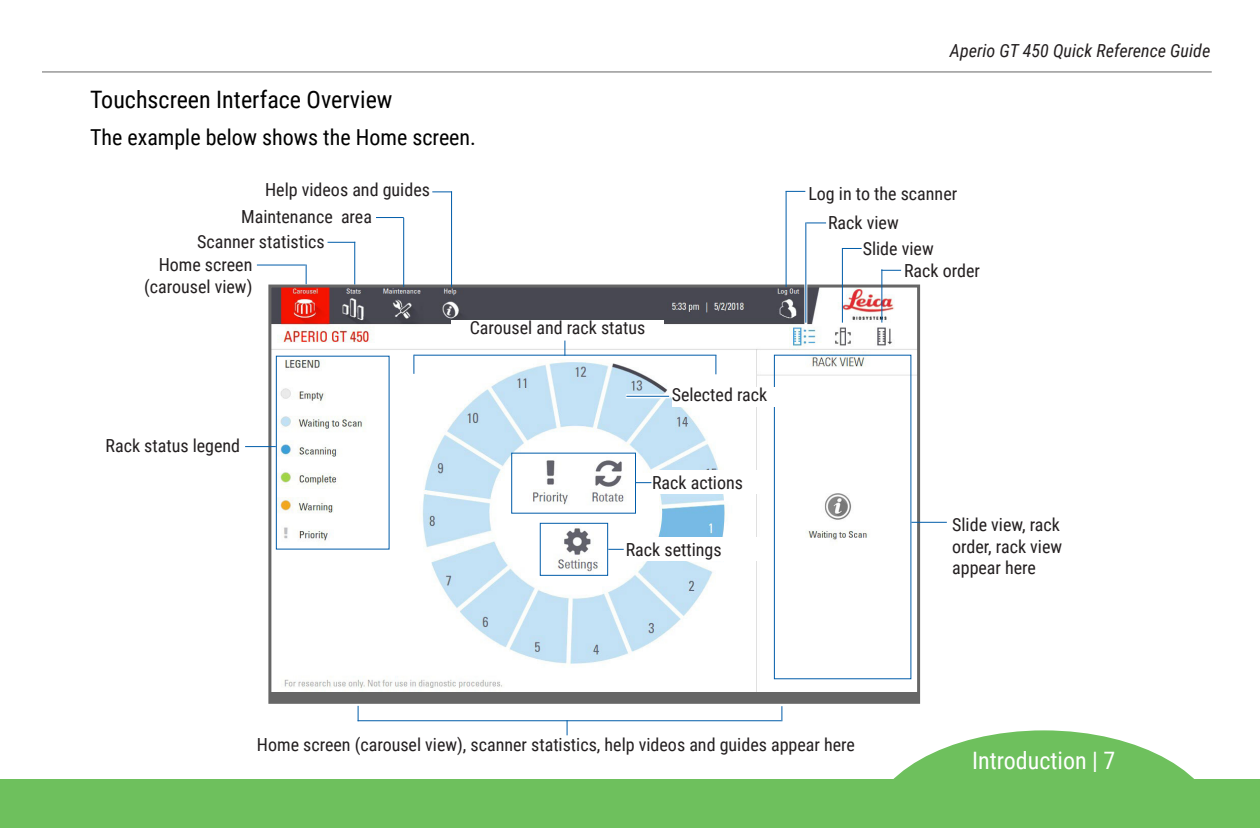
<style>
.page{position:relative;width:1260px;height:828px;background:#fff}
.page>*{position:absolute;margin:0;border:0;box-sizing:border-box;transform-origin:0 0}
.Heading_3_-_Non-TOC{font:24px "Roboto Condensed";color:#000}
.t1{font:24px "Roboto Condensed";color:#fff}
.Body{font:22px "Roboto Condensed";color:#000}
.t2{font:18px/21.6px "Roboto Condensed";color:#231f20;text-align:right}
.t3{font:italic 18px "Roboto Condensed";color:#231f20}
</style>
<div class="page">
<hr style="left:42px;top:72px;width:1170px;height:1px;background:#666">
<div style="left:0;top:780px;width:1260px;height:48px;background:#6ec05d"></div>
<svg style="left:869px;top:730px;width:350px;height:50px"></svg>
<div style="left:270px;top:286px;width:649px;height:416px;background:#666"></div>
<img style="left:272px;top:289px;width:644px;height:402px">
<div style="left:268px;top:285px;width:652px;height:419px;border:3px solid #666"></div>
<hr style="left:257px;top:265px;width:49px;height:1px;background:#005ca9">
<svg style="left:306px;top:265px;width:1px;height:19px"></svg>
<hr style="left:354px;top:242px;width:1px;height:43px;background:#005ca9">
<svg style="left:328px;top:242px;width:27px;height:1px"></svg>
<hr style="left:451px;top:191px;width:1px;height:96px;background:#005ca9">
<div style="left:276px;top:356px;width:114px;height:194px;border:1px solid #005ca9"></div>
<hr style="left:245px;top:446px;width:31px;height:1px;background:#005ca9">
<hr style="left:414px;top:355px;width:302px;height:1px;background:#005ca9">
<svg style="left:413px;top:355px;width:1px;height:19px"></svg>
<svg style="left:715px;top:355px;width:1px;height:19px"></svg>
<svg style="left:564px;top:341px;width:1px;height:15px"></svg>
<div style="left:451px;top:320px;width:213px;height:20px;background:#fff"></div>
<hr style="left:881px;top:269px;width:1px;height:54px;background:#005ca9">
<hr style="left:842px;top:248px;width:1px;height:75px;background:#005ca9">
<div style="left:511px;top:453px;width:125px;height:61px;border:1px solid #005ca9"></div>
<div style="left:652px;top:470px;width:117px;height:23px;background:#fff"></div>
<hr style="left:911px;top:522px;width:36px;height:1px;background:#005ca9">
<hr style="left:358px;top:720px;width:423px;height:1px;background:#005ca9">
<svg style="left:781px;top:706px;width:1px;height:15px"></svg>
<svg style="left:358px;top:706px;width:1px;height:15px"></svg>
<div style="left:774px;top:355px;width:137px;height:324px;border:1px solid #005ca9"></div>
<svg style="left:567px;top:720px;width:1px;height:15px"></svg>
<hr style="left:786px;top:191px;width:1px;height:96px;background:#005ca9">
<svg style="left:786px;top:191px;width:19px;height:1px"></svg>
<hr style="left:403px;top:218px;width:1px;height:69px;background:#005ca9">
<svg style="left:376px;top:217px;width:28px;height:1px"></svg>
<div style="left:672px;top:387px;width:106px;height:20px;background:#fff"></div>
<svg style="left:806px;top:222px;width:20px;height:1px"></svg>
<svg style="left:843px;top:248px;width:19px;height:1px"></svg>
<svg style="left:881px;top:270px;width:20px;height:1px"></svg>
<svg style="left:432px;top:191px;width:20px;height:1px"></svg>
<hr style="left:804px;top:229px;width:3px;height:100px;background:#fff">
<hr style="left:805px;top:222px;width:1px;height:101px;background:#005ca9">
<svg style="left:626px;top:394px;width:44px;height:4px"></svg>
<hr style="left:626px;top:396px;width:43px;height:1px;background:#005ca9">
<div style="left:626px;top:538px;width:144px;height:23px;background:#fff"></div>
<svg style="left:636px;top:482px;width:15px;height:1px"></svg>
<div style="left:540px;top:523px;width:68px;height:53px;border:1px solid #005ca9"></div>
<svg style="left:608px;top:549px;width:16px;height:1px"></svg>
<p class="Heading_3_-_Non-TOC" style="left:90px;top:83px;width:304px">Touchscreen Interface Overview</p>
<p class="Body" style="left:90px;top:122px;width:388px">The example below shows the Home screen.</p>
<p class="t2" style="left:265px;top:178px;width:166px">Help videos and guides</p>
<p class="t2" style="left:241px;top:205px;width:132px">Maintenance area</p>
<p class="t2" style="left:197px;top:230px;width:129px">Scanner statistics</p>
<p class="t2" style="left:144px;top:253px;width:110px">Home screen (carousel view)</p>
<p class="t2" style="left:106px;top:434px;width:136px">Rack status legend</p>
<p class="t2" style="left:470px;top:316px;width:177px">Carousel and rack status</p>
<p class="t2" style="left:672px;top:383px;width:97px">Selected rack</p>
<p class="t2" style="left:652px;top:471px;width:93px">Rack actions</p>
<p class="t2" style="left:626px;top:538px;width:97px">Rack settings</p>
<p class="t3" style="left:950px;top:38px;width:262px">Aperio GT 450 Quick Reference Guide</p>
<p class="t2" style="left:808px;top:182px;width:150px">Log in to the scanner</p>
<p class="t2" style="left:828px;top:211px;width:72px">Rack view</p>
<p class="t2" style="left:863px;top:237px;width:72px">Slide view</p>
<p class="t2" style="left:904px;top:259px;width:77px">Rack order</p>
<p class="t2" style="left:952px;top:513px;width:112px;text-align:left">Slide view, rack order, rack view appear here</p>
<p class="t2" style="left:257px;top:733px;width:600px">Home screen (carousel view), scanner statistics, help videos and guides appear here</p>
<h1 class="t1" style="left:972px;top:744px;width:145px">Introduction | 7</h1>
</div>
